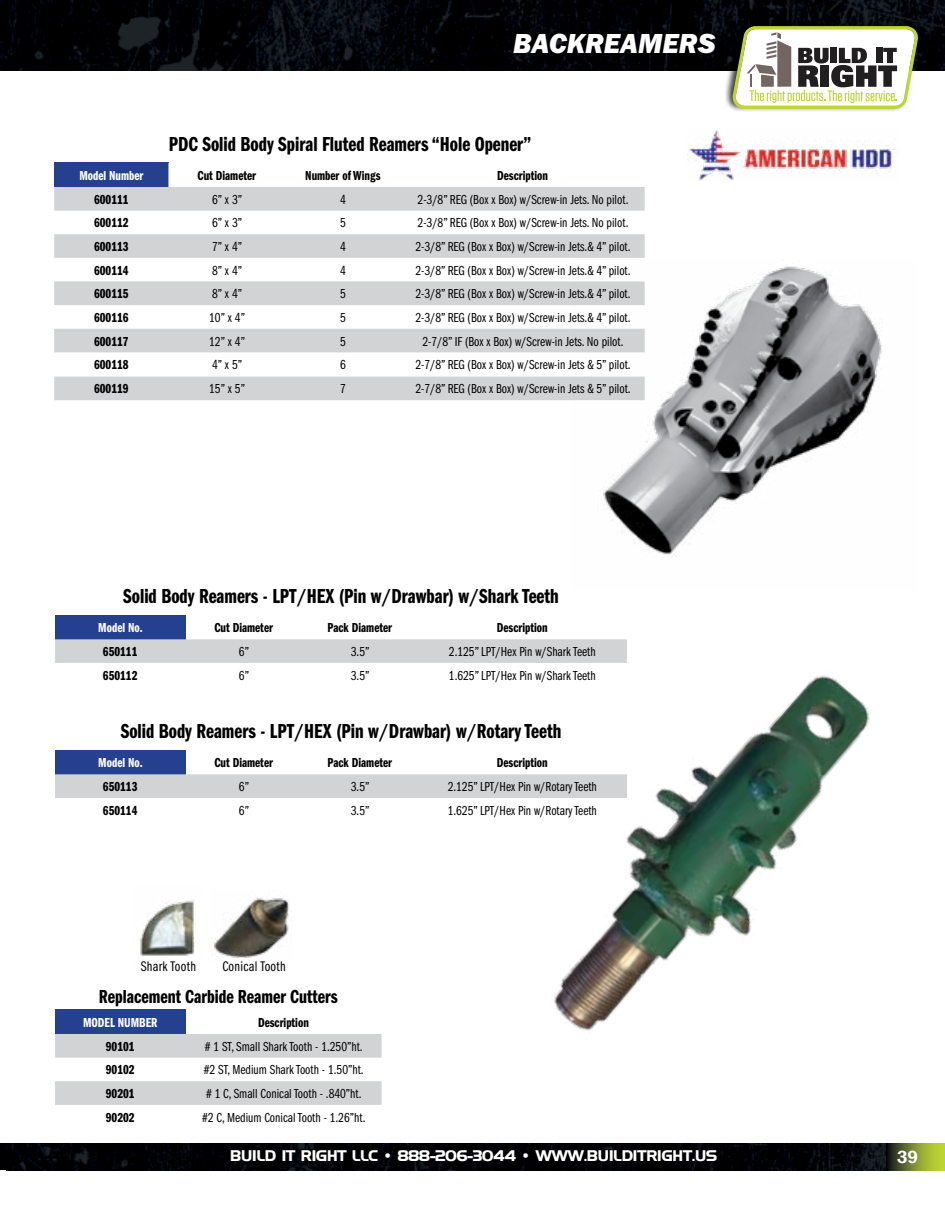
<style>
.page{position:relative;width:945px;height:1215px;background:#fff}
.page>*{position:absolute;margin:0;border:0;box-sizing:border-box;transform-origin:0 0}
.t1{font:italic 800 28.5px "Franklin Gothic";color:#fff}
.t2{font:21px "Franklin Gothic Demi Cmpr";color:#000}
.t3{font:19.5px "Franklin Gothic Demi Cmpr";color:#000}
.t4{font:600 18px "Franklin Gothic";color:#fff}
.t5{font:700 15px "Hanzel";color:#fff}
.t6{font:14.4px "Franklin Gothic Book Cmpr";letter-spacing:.02em;color:#000}
.t7{font:13.5px "Franklin Gothic Book Cmpr";color:#000}
.t8{font:13.5px "Franklin Gothic Demi Cmpr";color:#000}
.t9{font:13.5px "Franklin Gothic Demi Cmpr";color:#fff}
</style>
<div class="page">
<img style="left:6px;top:1143px;width:881px;height:27px">
<div style="left:228px;top:1149px;width:488px;height:11px;background:#000"></div>
<img style="left:0;top:0;width:945px;height:71px">
<div style="left:725px;top:19px;width:193px;height:93px;background:#000;opacity:.75"></div>
<svg style="left:733px;top:26px;width:185px;height:83px"></svg>
<svg style="left:887px;top:1143px;width:58px;height:27px;background:#7a892f"></svg>
<div style="left:54px;top:163px;width:115px;height:24px;background:#25408f"></div>
<svg style="left:54px;top:187px;width:591px;height:213px;fill:#d1d3d4"></svg>
<div style="left:55px;top:615px;width:130px;height:24px;background:#25408f"></div>
<div style="left:55px;top:639px;width:422px;height:24px;background:#d1d3d4"></div>
<div style="left:55px;top:750px;width:130px;height:24px;background:#25408f"></div>
<div style="left:55px;top:774px;width:422px;height:24px;background:#d1d3d4"></div>
<img style="left:572px;top:260px;width:310px;height:297px">
<img style="left:477px;top:639px;width:393px;height:392px">
<div style="left:55px;top:1010px;width:130px;height:24px;background:#25408f"></div>
<svg style="left:55px;top:1034px;width:327px;height:71px"></svg>
<div style="left:511px;top:31px;width:202px;height:21px;background:#000"></div>
<img style="left:140px;top:900px;width:55px;height:56px">
<img style="left:212px;top:897px;width:80px;height:61px">
<img style="left:689px;top:130px;width:207px;height:51px">
<h1 class="t1" style="left:513px;top:27px;width:204px">BACKREAMERS</h1>
<h2 class="t2" style="left:169px;top:132px;width:364px">PDC Solid Body Spiral Fluted Reamers “Hole Opener”</h2>
<p class="t9" style="left:79px;top:168px;width:66px">Model Number</p>
<p class="t8" style="left:198px;top:168px;width:60px">Cut Diameter</p>
<p class="t8" style="left:305px;top:168px;width:77px">Number of Wings</p>
<p class="t8" style="left:497px;top:168px;width:52px">Description</p>
<p class="t8" style="left:94px;top:192px;width:36px">600111</p>
<p class="t7" style="left:212px;top:192px;width:32px">6” x 3”</p>
<p class="t7" style="left:340px;top:192px;width:7px">4</p>
<p class="t7" style="left:418px;top:192px;width:212px">2-3/8” REG (Box x Box) w/Screw-in Jets. No pilot.</p>
<p class="t8" style="left:94px;top:216px;width:36px">600112</p>
<p class="t7" style="left:212px;top:216px;width:32px">6” x 3”</p>
<p class="t7" style="left:340px;top:216px;width:7px">5</p>
<p class="t7" style="left:418px;top:216px;width:212px">2-3/8” REG (Box x Box) w/Screw-in Jets. No pilot.</p>
<p class="t8" style="left:94px;top:239px;width:36px">600113</p>
<p class="t7" style="left:212px;top:239px;width:32px">7” x 4”</p>
<p class="t7" style="left:340px;top:239px;width:7px">4</p>
<p class="t7" style="left:415px;top:239px;width:217px">2-3/8” REG (Box x Box) w/Screw-in Jets.&amp; 4” pilot.</p>
<p class="t8" style="left:94px;top:263px;width:36px">600114</p>
<p class="t7" style="left:212px;top:263px;width:32px">8” x 4”</p>
<p class="t7" style="left:340px;top:263px;width:7px">4</p>
<p class="t7" style="left:415px;top:263px;width:217px">2-3/8” REG (Box x Box) w/Screw-in Jets.&amp; 4” pilot.</p>
<p class="t8" style="left:94px;top:286px;width:36px">600115</p>
<p class="t7" style="left:212px;top:287px;width:32px">8” x 4”</p>
<p class="t7" style="left:340px;top:287px;width:7px">5</p>
<p class="t7" style="left:415px;top:287px;width:217px">2-3/8” REG (Box x Box) w/Screw-in Jets.&amp; 4” pilot.</p>
<p class="t8" style="left:94px;top:310px;width:36px">600116</p>
<p class="t7" style="left:209px;top:310px;width:38px">10” x 4”</p>
<p class="t7" style="left:340px;top:310px;width:7px">5</p>
<p class="t7" style="left:415px;top:310px;width:217px">2-3/8” REG (Box x Box) w/Screw-in Jets.&amp; 4” pilot.</p>
<p class="t8" style="left:94px;top:334px;width:36px">600117</p>
<p class="t7" style="left:209px;top:334px;width:38px">12” x 4”</p>
<p class="t7" style="left:340px;top:334px;width:7px">5</p>
<p class="t7" style="left:422px;top:334px;width:203px">2-7/8” IF (Box x Box) w/Screw-in Jets. No pilot.</p>
<p class="t8" style="left:94px;top:357px;width:36px">600118</p>
<p class="t7" style="left:212px;top:357px;width:32px">4” x 5”</p>
<p class="t7" style="left:340px;top:357px;width:7px">6</p>
<p class="t7" style="left:415px;top:357px;width:217px">2-7/8” REG (Box x Box) w/Screw-in Jets &amp; 5” pilot.</p>
<p class="t8" style="left:94px;top:382px;width:36px">600119</p>
<p class="t7" style="left:209px;top:382px;width:38px">15” x 5”</p>
<p class="t7" style="left:340px;top:382px;width:7px">7</p>
<p class="t7" style="left:415px;top:382px;width:217px">2-7/8” REG (Box x Box) w/Screw-in Jets &amp; 5” pilot.</p>
<h2 class="t2" style="left:123px;top:585px;width:437px">Solid Body Reamers - LPT/HEX (Pin w/Drawbar) w/Shark Teeth</h2>
<p class="t9" style="left:98px;top:620px;width:46px">Model No.</p>
<p class="t8" style="left:214px;top:620px;width:60px">Cut Diameter</p>
<p class="t8" style="left:328px;top:620px;width:66px">Pack Diameter</p>
<p class="t8" style="left:497px;top:620px;width:52px">Description</p>
<p class="t8" style="left:103px;top:644px;width:36px">650111</p>
<p class="t7" style="left:239px;top:644px;width:12px">6”</p>
<p class="t7" style="left:351px;top:644px;width:20px">3.5”</p>
<p class="t7" style="left:449px;top:644px;width:148px">2.125” LPT/Hex Pin w/Shark Teeth</p>
<p class="t8" style="left:103px;top:668px;width:36px">650112</p>
<p class="t7" style="left:239px;top:668px;width:12px">6”</p>
<p class="t7" style="left:351px;top:668px;width:20px">3.5”</p>
<p class="t7" style="left:449px;top:668px;width:148px">1.625” LPT/Hex Pin w/Shark Teeth</p>
<h2 class="t2" style="left:121px;top:720px;width:442px">Solid Body Reamers - LPT/HEX (Pin w/Drawbar) w/Rotary Teeth</h2>
<p class="t9" style="left:98px;top:755px;width:46px">Model No.</p>
<p class="t8" style="left:214px;top:755px;width:60px">Cut Diameter</p>
<p class="t8" style="left:328px;top:755px;width:66px">Pack Diameter</p>
<p class="t8" style="left:497px;top:755px;width:52px">Description</p>
<p class="t8" style="left:103px;top:779px;width:36px">650113</p>
<p class="t7" style="left:239px;top:779px;width:12px">6”</p>
<p class="t7" style="left:351px;top:779px;width:20px">3.5”</p>
<p class="t7" style="left:448px;top:779px;width:151px">2.125” LPT/Hex Pin w/Rotary Teeth</p>
<p class="t8" style="left:103px;top:803px;width:36px">650114</p>
<p class="t7" style="left:239px;top:803px;width:12px">6”</p>
<p class="t7" style="left:351px;top:803px;width:20px">3.5”</p>
<p class="t7" style="left:448px;top:803px;width:151px">1.625” LPT/Hex Pin w/Rotary Teeth</p>
<p class="t6" style="left:141px;top:959px;width:57px">Shark Tooth</p>
<p class="t6" style="left:222px;top:959px;width:65px">Conical Tooth</p>
<h3 class="t3" style="left:99px;top:986px;width:240px">Replacement Carbide Reamer Cutters</h3>
<p class="t9" style="left:83px;top:1015px;width:76px">MODEL NUMBER</p>
<p class="t8" style="left:258px;top:1015px;width:52px">Description</p>
<p class="t8" style="left:106px;top:1039px;width:30px">90101</p>
<p class="t7" style="left:205px;top:1039px;width:159px"># 1 ST, Small Shark Tooth - 1.250”ht.</p>
<p class="t8" style="left:106px;top:1063px;width:30px">90102</p>
<p class="t7" style="left:204px;top:1063px;width:161px">#2 ST, Medium Shark Tooth - 1.50”ht.</p>
<p class="t8" style="left:106px;top:1086px;width:30px">90201</p>
<p class="t7" style="left:206px;top:1086px;width:157px"># 1 C, Small Conical Tooth - .840”ht.</p>
<p class="t8" style="left:106px;top:1110px;width:30px">90202</p>
<p class="t7" style="left:202px;top:1110px;width:165px">#2 C, Medium Conical Tooth - 1.26”ht.</p>
<p class="t5" style="left:230px;top:1147px;width:489px">BUILD IT RIGHT LLC • 888-206-3044 • WWW.BUILDITRIGHT.US</p>
<h3 class="t4" style="left:897px;top:1146px;width:23px">39</h3>
</div>
